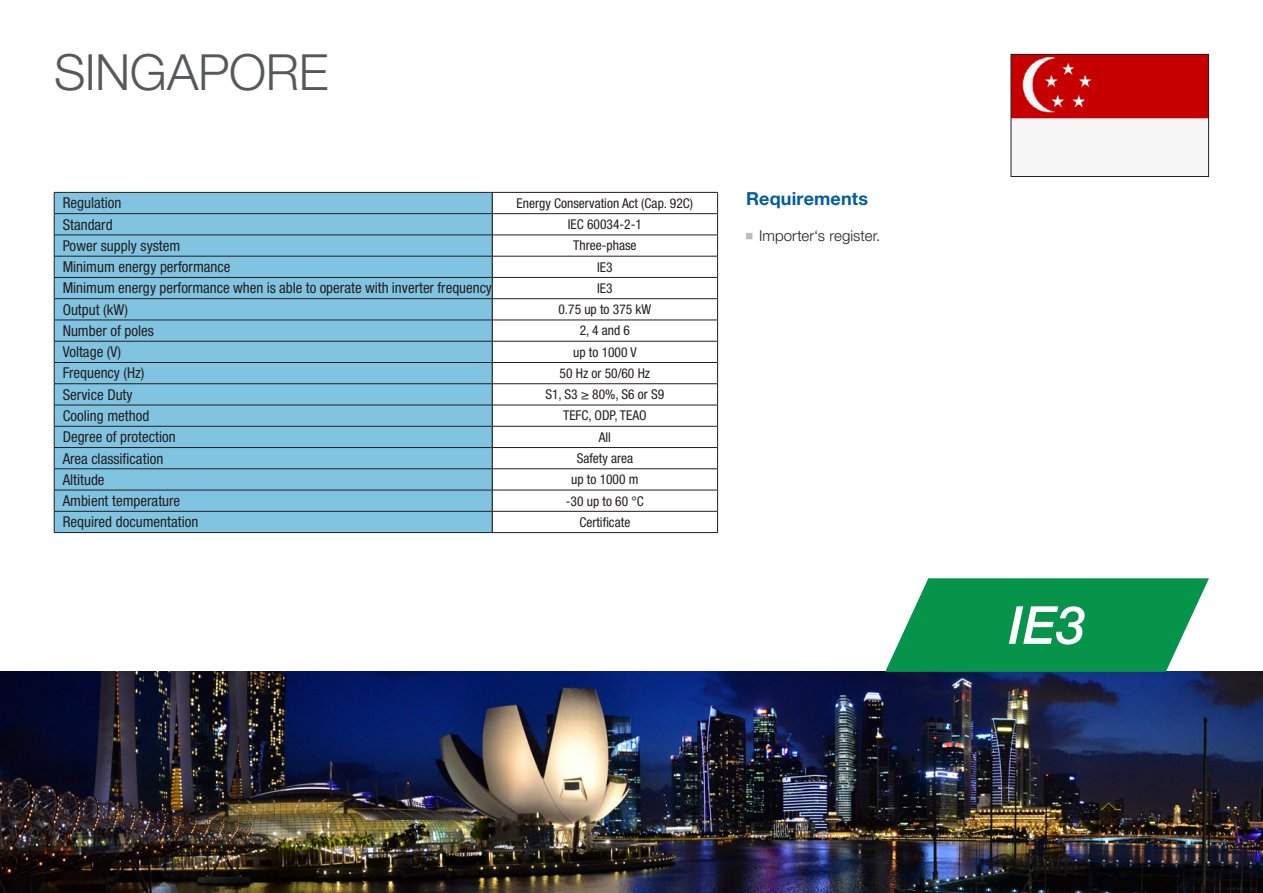
<style>
.page{position:relative;width:1263px;height:893px;background:#fff}
.page>*{position:absolute;margin:0;border:0;box-sizing:border-box;transform-origin:0 0}
.t1{font:italic 500 52.5px "Helvetica Neue LT Pro";color:#fff}
._05___Headline_HN45{font:300 49.95px "Helvetica Neue LT Pro";letter-spacing:-.01em;color:#57585a}
._09___Copy_BLACK_HN4{font:700 18px "Helvetica Neue LT Pro";letter-spacing:.01em;color:#015ca3}
.t2{font:condensed 15px "Helvetica Neue LT Pro";color:#231f20}
._09___Copy_BLACK_HN4-2{font:300 15px "Helvetica Neue LT Pro";letter-spacing:.005em;color:#231f20}
.t3{font:condensed 13.5px "Helvetica Neue LT Pro";color:#231f20}
</style>
<div class="page">
<img style="left:0;top:672px;width:1263px;height:221px">
<svg style="left:885px;top:578px;width:324px;height:94px"></svg>
<div style="left:937px;top:606px;width:220px;height:38px;background:#06934a"></div>
<img style="left:1013px;top:56px;width:194px;height:63px">
<div style="left:1011px;top:54px;width:198px;height:123px;border:1px solid #231f20"></div>
<hr style="left:492px;top:192px;width:226px;height:1px;background:#231f20">
<hr style="left:492px;top:213px;width:226px;height:1px;background:#231f20">
<hr style="left:492px;top:235px;width:226px;height:1px;background:#231f20">
<hr style="left:492px;top:256px;width:226px;height:1px;background:#231f20">
<hr style="left:492px;top:277px;width:226px;height:1px;background:#231f20">
<hr style="left:492px;top:298px;width:226px;height:1px;background:#231f20">
<hr style="left:492px;top:320px;width:226px;height:1px;background:#231f20">
<hr style="left:492px;top:341px;width:226px;height:1px;background:#231f20">
<hr style="left:492px;top:362px;width:226px;height:1px;background:#231f20">
<hr style="left:492px;top:383px;width:226px;height:1px;background:#231f20">
<hr style="left:492px;top:405px;width:226px;height:1px;background:#231f20">
<hr style="left:492px;top:426px;width:226px;height:1px;background:#231f20">
<hr style="left:492px;top:447px;width:226px;height:1px;background:#231f20">
<hr style="left:492px;top:469px;width:226px;height:1px;background:#231f20">
<hr style="left:492px;top:490px;width:226px;height:1px;background:#231f20">
<hr style="left:492px;top:511px;width:226px;height:1px;background:#231f20">
<svg style="left:717px;top:193px;width:1px;height:339px"></svg>
<hr style="left:492px;top:532px;width:226px;height:1px;background:#231f20">
<div style="left:55px;top:193px;width:437px;height:339px;background:#81c4e2"></div>
<hr style="left:54px;top:192px;width:438px;height:1px;background:#231f20">
<hr style="left:54px;top:213px;width:438px;height:1px;background:#231f20">
<hr style="left:54px;top:235px;width:438px;height:1px;background:#231f20">
<hr style="left:54px;top:256px;width:438px;height:1px;background:#231f20">
<hr style="left:54px;top:277px;width:438px;height:1px;background:#231f20">
<hr style="left:54px;top:298px;width:438px;height:1px;background:#231f20">
<hr style="left:54px;top:320px;width:438px;height:1px;background:#231f20">
<hr style="left:54px;top:341px;width:438px;height:1px;background:#231f20">
<hr style="left:54px;top:362px;width:438px;height:1px;background:#231f20">
<hr style="left:54px;top:383px;width:438px;height:1px;background:#231f20">
<hr style="left:54px;top:405px;width:438px;height:1px;background:#231f20">
<hr style="left:54px;top:426px;width:438px;height:1px;background:#231f20">
<hr style="left:54px;top:447px;width:438px;height:1px;background:#231f20">
<hr style="left:54px;top:469px;width:438px;height:1px;background:#231f20">
<hr style="left:54px;top:490px;width:438px;height:1px;background:#231f20">
<hr style="left:54px;top:511px;width:438px;height:1px;background:#231f20">
<svg style="left:54px;top:193px;width:1px;height:339px"></svg>
<svg style="left:492px;top:193px;width:1px;height:339px"></svg>
<hr style="left:54px;top:532px;width:438px;height:1px;background:#231f20">
<p class="_05___Headline_HN45" style="left:54px;top:42px;width:276px">SINGAPORE</p>
<p class="t2" style="left:63px;top:194px;width:60px">Regulation</p>
<p class="t2" style="left:63px;top:215px;width:51px">Standard</p>
<p class="t2" style="left:63px;top:237px;width:119px">Power supply system</p>
<p class="t2" style="left:63px;top:258px;width:169px">Minimum energy performance</p>
<p class="t2" style="left:63px;top:279px;width:431px">Minimum energy performance when is able to operate with inverter frequency</p>
<p class="t2" style="left:63px;top:301px;width:67px">Output (kW)</p>
<p class="t2" style="left:63px;top:322px;width:93px">Number of poles</p>
<p class="t2" style="left:63px;top:343px;width:60px">Voltage (V)</p>
<p class="t2" style="left:63px;top:364px;width:83px">Frequency (Hz)</p>
<p class="t2" style="left:63px;top:386px;width:71px">Service Duty</p>
<p class="t2" style="left:63px;top:407px;width:88px">Cooling method</p>
<p class="t2" style="left:63px;top:428px;width:114px">Degree of protection</p>
<p class="t2" style="left:63px;top:449px;width:102px">Area classification</p>
<p class="t2" style="left:63px;top:471px;width:43px">Altitude</p>
<p class="t2" style="left:63px;top:492px;width:119px">Ambient temperature</p>
<p class="t2" style="left:63px;top:513px;width:137px">Required documentation</p>
<p class="t3" style="left:517px;top:195px;width:178px">Energy Conservation Act (Cap. 92C)</p>
<p class="t3" style="left:568px;top:216px;width:76px">IEC 60034-2-1</p>
<p class="t3" style="left:573px;top:238px;width:65px">Three-phase</p>
<p class="t3" style="left:597px;top:259px;width:17px">IE3</p>
<p class="t3" style="left:597px;top:280px;width:17px">IE3</p>
<p class="t3" style="left:558px;top:301px;width:94px">0.75 up to 375 kW</p>
<p class="t3" style="left:580px;top:323px;width:52px">2, 4 and 6</p>
<p class="t3" style="left:573px;top:344px;width:65px">up to 1000 V</p>
<p class="t3" style="left:560px;top:365px;width:92px">50 Hz or 50/60 Hz</p>
<p class="t3" style="left:545px;top:386px;width:121px">S1, S3 ≥ 80%, S6 or S9</p>
<p class="t3" style="left:563px;top:408px;width:85px">TEFC, ODP, TEAO</p>
<p class="t3" style="left:599px;top:429px;width:14px">All</p>
<p class="t3" style="left:577px;top:450px;width:58px">Safety area</p>
<p class="t3" style="left:571px;top:471px;width:69px">up to 1000 m</p>
<p class="t3" style="left:566px;top:493px;width:80px">-30 up to 60 °C</p>
<p class="t3" style="left:579px;top:514px;width:52px">Certificate</p>
<p class="_09___Copy_BLACK_HN4" style="left:746px;top:187px;width:123px">Requirements</p>
<p class="_09___Copy_BLACK_HN4-2" style="left:759px;top:227px;width:123px">Importer‘s register.</p>
<p class="t1" style="left:1009px;top:594px;width:78px">IE3</p>
</div>
